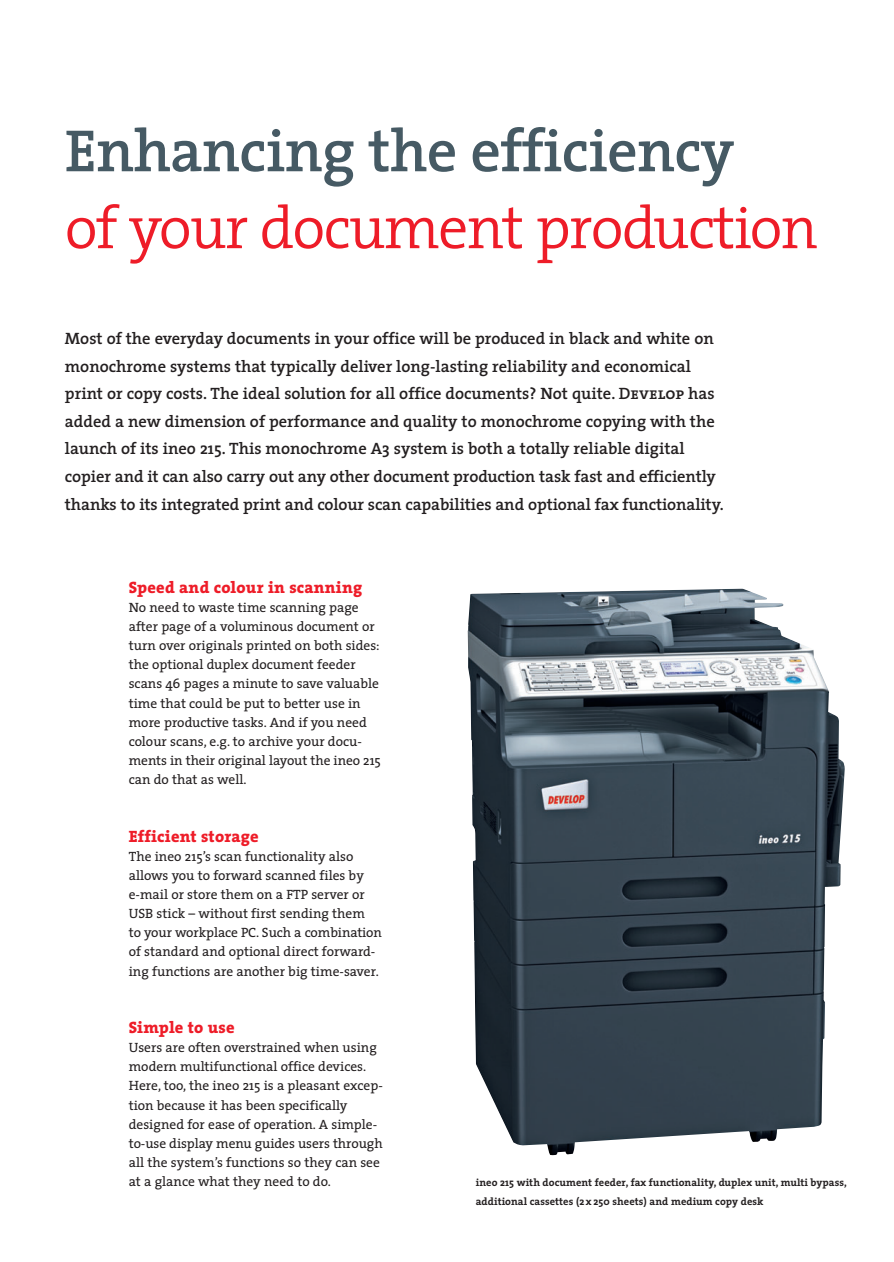
<style>
.page{position:relative;width:894px;height:1262px;background:#fff}
.page>*{position:absolute;margin:0;border:0;box-sizing:border-box;transform-origin:0 0}
.t1{font:300 60px "The Serif";letter-spacing:-.025em;color:#ee1c28}
.t2{font:600 60px "The Serif";letter-spacing:-.01em;color:#465a64}
.t3{font:600 16.5px/27.6px "The Serif";color:#231f20}
.t4{font:800 16.5px "The Serif";letter-spacing:.01em;color:#ee1c28}
.t5{font:13.5px/19.2px "The Serif";color:#231f20}
.t6{font:700 10.5px/19.2px "The Serif";letter-spacing:.005em;color:#231f20}
.s1{font-family:"The Serif Semi Bold Caps";font-weight:400}
</style>
<div class="page">
<img style="left:467px;top:588px;width:377px;height:567px">
<h1 class="t2" style="left:65px;top:127px;width:670px">Enhancing the efficiency</h1>
<h1 class="t1" style="left:65px;top:204px;width:754px">of your document production</h1>
<p class="t3" style="left:65px;top:326px;width:660px">Most of the everyday documents in your office will be produced in black and white on monochrome systems that typically deliver long-lasting reliability and economical print or copy costs. The ideal solution for all office documents? Not quite. <span class="s1">Develop</span> has added a new dimension of performance and quality to monochrome copying with the launch of its ineo 215. This monochrome A3 system is both a totally reliable digital copier and it can also carry out any other document production task fast and efficiently thanks to its integrated print and colour scan capabilities and optional fax functionality.</p>
<p class="t4" style="left:129px;top:580px;width:235px">Speed and colour in scanning</p>
<p class="t5" style="left:129px;top:599px;width:253px">No need to waste time scanning page after page of a voluminous document or turn over originals printed on both sides: the optional duplex document feeder scans 46 pages a minute to save valuable time that could be put to better use in more productive tasks. And if you need colour scans, e.g. to archive your docu&shy;ments in their original layout the ineo 215 can do that as well.</p>
<p class="t4" style="left:129px;top:829px;width:131px">Efficient storage</p>
<p class="t5" style="left:129px;top:848px;width:254px">The ineo 215’s scan functionality also allows you to forward scanned files by e-mail or store them on a FTP server or USB stick – without first sending them<br>to your workplace PC. Such a combination of standard and optional direct forward&shy;ing functions are another big time-saver.</p>
<p class="t4" style="left:129px;top:1020px;width:107px">Simple to use</p>
<p class="t5" style="left:129px;top:1039px;width:255px">Users are often overstrained when using modern multifunctional office devices.<br>Here, too, the ineo 215 is a pleasant excep&shy;tion because it has been specifically designed for ease of operation. A simple&shy;to-use display menu guides users through all the system’s functions so they can see at a glance what they need to do.</p>
<p class="t6" style="left:475px;top:1174px;width:372px">ineo 215 with document feeder, fax functionality, duplex unit, multi bypass, additional cassettes (2 x 250 sheets) and medium copy desk</p>
</div>
